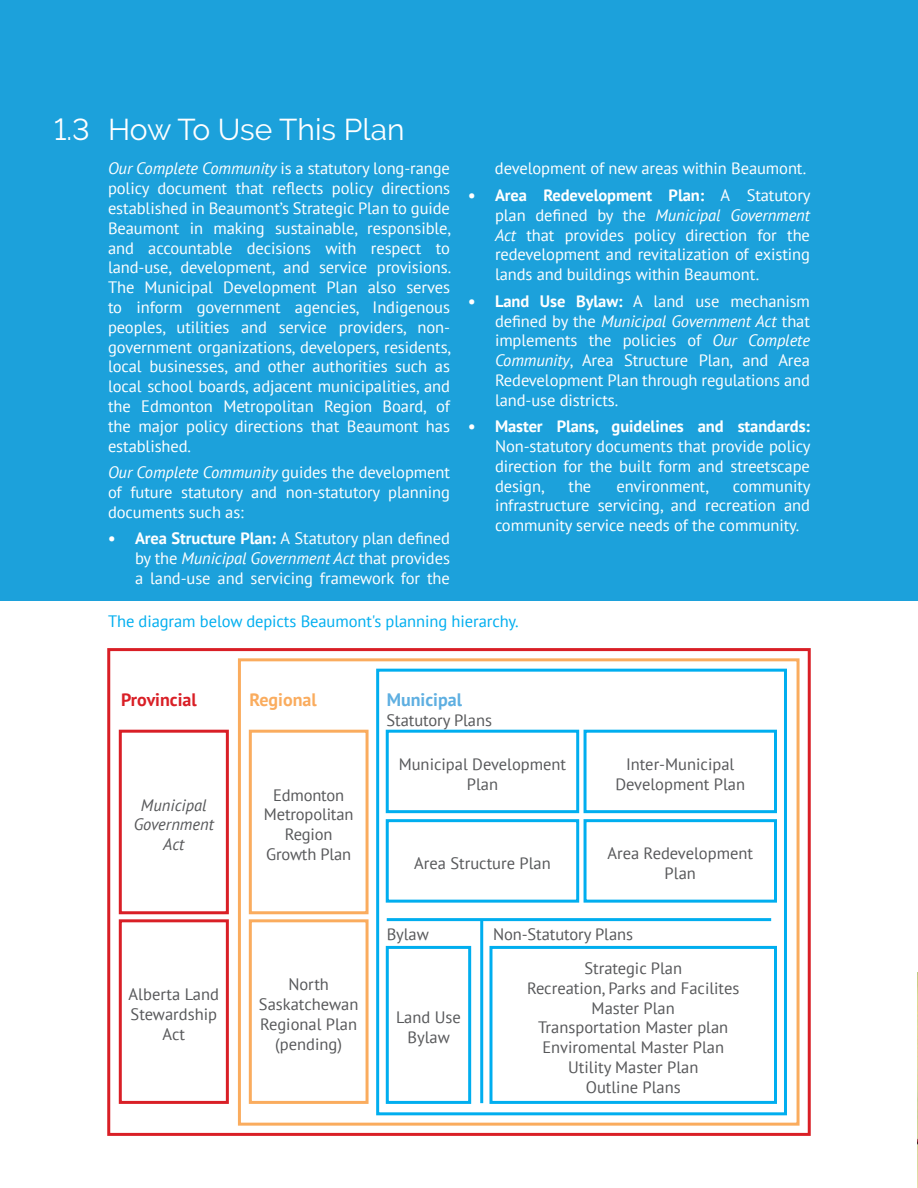
<style>
.page{position:relative;width:918px;height:1188px;background:#fff}
.page>*{position:absolute;margin:0;border:0;box-sizing:border-box;transform-origin:0 0}
.t1{font:30px "Raleway";color:#fff}
.t2{font:700 18px "PT Sans";color:#d91f26}
.t3{font:700 18px "PT Sans";color:#5eafe1}
.t4{font:700 18px "PT Sans";color:#faac5e}
.t5{font:16.5px/19.8px "PT Sans";letter-spacing:-.005em;color:#fff;text-align:justify}
.t6{font:16.5px/19.8px "PT Sans";color:#57585a;text-align:center}
.t7{font:16.5px "PT Sans";letter-spacing:-.005em;color:#00aeef}
.t8{font:700 16.5px "PT Sans";letter-spacing:-.005em;color:#fff}
.t9{font:italic 16.5px/19.8px "PT Sans";color:#57585a;text-align:center}
.s1{font-style:italic}
.s2{font-weight:700}
</style>
<div class="page">
<div style="left:238px;top:658px;width:562px;height:468px;border:3px solid #faac5e"></div>
<div style="left:0;top:0;width:917px;height:600px;background:#1ca1db"></div>
<img style="left:917px;top:972px;width:1px;height:216px">
<div style="left:107px;top:648px;width:704px;height:488px;border:3px solid #d91f26"></div>
<div style="left:119px;top:730px;width:110px;height:184px;border:3px solid #d91f26"></div>
<div style="left:386px;top:730px;width:193px;height:83px;border:3px solid #00aeef"></div>
<div style="left:584px;top:730px;width:193px;height:83px;border:3px solid #00aeef"></div>
<div style="left:386px;top:819px;width:193px;height:84px;border:3px solid #00aeef"></div>
<div style="left:584px;top:819px;width:193px;height:84px;border:3px solid #00aeef"></div>
<div style="left:386px;top:946px;width:85px;height:158px;border:3px solid #00aeef"></div>
<div style="left:489px;top:946px;width:288px;height:158px;border:3px solid #00aeef"></div>
<div style="left:249px;top:730px;width:120px;height:184px;border:3px solid #faac5e"></div>
<div style="left:119px;top:919px;width:110px;height:185px;border:3px solid #d91f26"></div>
<div style="left:249px;top:919px;width:120px;height:185px;border:3px solid #faac5e"></div>
<div style="left:376px;top:669px;width:411px;height:446px;border:3px solid #00aeef"></div>
<hr style="left:387px;top:918px;width:384px;height:3px;background:#00aeef">
<hr style="left:480px;top:920px;width:3px;height:183px;background:#00aeef">
<h1 class="t1" style="left:54px;top:112px;width:352px">1.3 How To Use This Plan</h1>
<p class="t5" style="left:108px;top:158px;width:345px"><span class="s1">Our Complete Community</span> is a statutory long-range policy document that reflects policy directions established in Beaumont’s Strategic Plan to guide Beaumont in making sustainable, responsible, and accountable decisions with respect to land-use, development, and service provisions.<br>The Municipal Development Plan also serves to inform government agencies, Indigenous peoples, utilities and service providers, non&shy;government organizations, developers, residents, local businesses, and other authorities such as local school boards, adjacent municipalities, and the Edmonton Metropolitan Region Board, of the major policy directions that Beaumont has established.</p>
<p class="t5" style="left:108px;top:462px;width:344px"><span class="s1">Our Complete Community</span> guides the development of future statutory and non-statutory planning documents such as:</p>
<p class="t5" style="left:135px;top:528px;width:317px;text-indent:-27px"><span class="s2">• Area Structure Plan:</span> A Statutory plan defined by the <span class="s1">Municipal Government Act</span> that provides a land-use and servicing framework for the</p>
<p class="t5" style="left:495px;top:158px;width:313px">development of new areas within Beaumont.</p>
<p class="t5" style="left:495px;top:185px;width:317px;text-indent:-27px"><span class="s2">• Area Redevelopment Plan:</span> A Statutory plan defined by the <span class="s1">Municipal Government Act</span> that provides policy direction for the redevelopment and revitalization of existing lands and buildings within Beaumont.</p>
<p class="t5" style="left:495px;top:291px;width:317px;text-indent:-27px"><span class="s2">• Land Use Bylaw:</span> A land use mechanism defined by the <span class="s1">Municipal Government Act</span> that implements the policies of <span class="s1">Our Complete Community</span>, Area Structure Plan, and Area Redevelopment Plan through regulations and land-use districts.</p>
<p class="t8" style="left:468px;top:416px;width:344px">• Master Plans, guidelines and standards:</p>
<p class="t5" style="left:495px;top:436px;width:317px">Non-statutory documents that provide policy direction for the built form and streetscape design,</p>
<p class="t5" style="left:495px;top:476px;width:317px;text-indent:238px">community infrastructure servicing, and recreation and community service needs of the community.</p>
<p class="t5" style="left:569px;top:476px;width:24px">the</p>
<p class="t5" style="left:616px;top:476px;width:94px">environment,</p>
<p class="t7" style="left:108px;top:610px;width:412px">The diagram below depicts Beaumont's planning hierarchy.</p>
<p class="t2" style="left:121px;top:688px;width:77px">Provincial</p>
<p class="t4" style="left:250px;top:688px;width:69px">Regional</p>
<p class="t3" style="left:387px;top:688px;width:77px">Municipal</p>
<p class="t9" style="left:134px;top:795px;width:82px">Municipal<br>Government<br>Act</p>
<p class="t6" style="left:264px;top:785px;width:91px">Edmonton<br>Metropolitan<br>Region<br>Growth Plan</p>
<p class="t6" style="left:129px;top:984px;width:92px">Alberta Land<br>Stewardship<br>Act</p>
<p class="t6" style="left:259px;top:974px;width:101px">North<br>Saskatchewan<br>Regional Plan (pending)</p>
<p class="t6" style="left:387px;top:710px;width:107px">Statutory Plans</p>
<p class="t6" style="left:399px;top:754px;width:169px">Municipal Development<br>Plan</p>
<p class="t6" style="left:615px;top:754px;width:131px">Inter-Municipal<br>Development Plan</p>
<p class="t6" style="left:414px;top:853px;width:138px">Area Structure Plan</p>
<p class="t6" style="left:607px;top:843px;width:147px">Area Redevelopment<br>Plan</p>
<p class="t6" style="left:387px;top:924px;width:44px">Bylaw</p>
<p class="t6" style="left:493px;top:924px;width:142px">Non-Statutory Plans</p>
<p class="t6" style="left:396px;top:1007px;width:66px">Land Use<br>Bylaw</p>
<p class="t6" style="left:527px;top:958px;width:214px">Strategic Plan<br>Recreation, Parks and Facilites<br>Master Plan<br>Transportation Master plan<br>Enviromental Master Plan<br>Utility Master Plan<br>Outline Plans</p>
</div>
